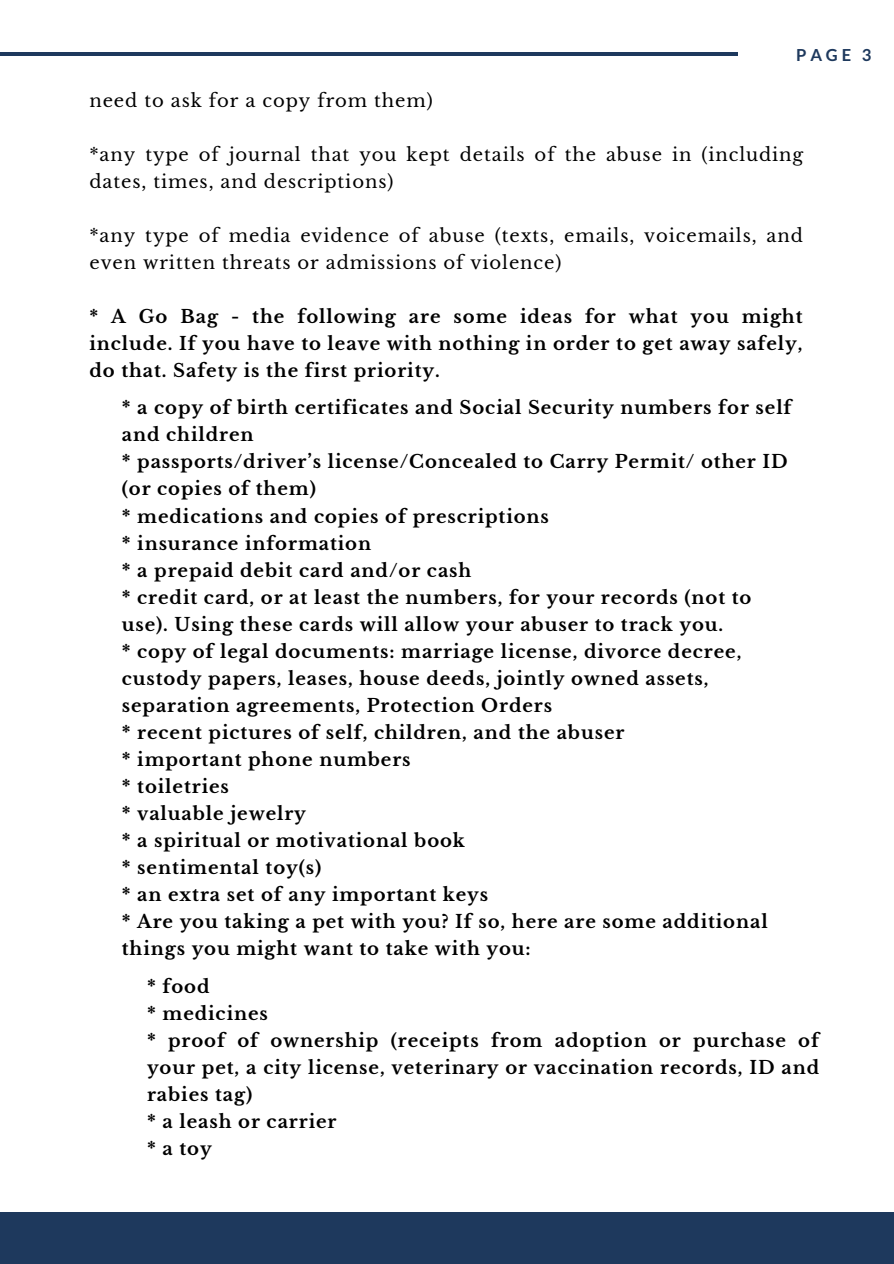
<style>
.page{position:relative;width:894px;height:1264px;background:#fff}
.page>*{position:absolute;margin:0;border:0;box-sizing:border-box;transform-origin:0 0}
.t1{font:700 18px/27px "Libre Baskerville";letter-spacing:.05em;color:#000}
.t2{font:18px/27px "Libre Baskerville";letter-spacing:.05em;color:#000}
.t3{font:700 16.5px "Lato";color:#1e395d}
</style>
<div class="page">
<hr style="left:0;top:52px;width:737px;height:3px;background:#1e395d">
<div style="left:0;top:1212px;width:893px;height:51px;background:#1e395d"></div>
<p class="t3" style="left:796px;top:45px;width:77px">PAGE 3</p>
<p class="t2" style="left:89px;top:87px;width:345px">need to ask for a copy from them)</p>
<p class="t2" style="left:89px;top:141px;width:715px">*any type of journal that you kept details of the abuse in (including dates, times, and descriptions)</p>
<p class="t2" style="left:89px;top:222px;width:714px">*any type of media evidence of abuse (texts, emails, voicemails, and even written threats or admissions of violence)</p>
<p class="t1" style="left:89px;top:303px;width:714px;text-align:justify">* A Go Bag - the following are some ideas for what you might include. If you have to leave with nothing in order to get away safely, do that. Safety is the first priority.</p>
<p class="t1" style="left:122px;top:394px;width:671px">* a copy of birth certificates and Social Security numbers for self and children</p>
<p class="t1" style="left:122px;top:448px;width:667px">* passports/driver’s license/Concealed to Carry Permit/ other ID (or copies of them)</p>
<p class="t1" style="left:122px;top:502px;width:428px">* medications and copies of prescriptions</p>
<p class="t1" style="left:122px;top:529px;width:251px">* insurance information</p>
<p class="t1" style="left:122px;top:556px;width:351px">* a prepaid debit card and/or cash</p>
<p class="t1" style="left:122px;top:584px;width:631px">* credit card, or at least the numbers, for your records (not to use). Using these cards will allow your abuser to track you.</p>
<p class="t1" style="left:122px;top:638px;width:621px">* copy of legal documents: marriage license, divorce decree, custody papers, leases, house deeds, jointly owned assets, separation agreements, Protection Orders</p>
<p class="t1" style="left:122px;top:719px;width:504px">* recent pictures of self, children, and the abuser</p>
<p class="t1" style="left:122px;top:746px;width:290px">* important phone numbers</p>
<p class="t1" style="left:122px;top:773px;width:109px">* toiletries</p>
<p class="t1" style="left:122px;top:800px;width:186px">* valuable jewelry</p>
<p class="t1" style="left:122px;top:827px;width:344px">* a spiritual or motivational book</p>
<p class="t1" style="left:122px;top:854px;width:201px">* sentimental toy(s)</p>
<p class="t1" style="left:122px;top:881px;width:368px">* an extra set of any important keys</p>
<p class="t1" style="left:122px;top:908px;width:647px">* Are you taking a pet with you? If so, here are some additional things you might want to take with you:</p>
<p class="t1" style="left:147px;top:973px;width:64px">* food</p>
<p class="t1" style="left:147px;top:1000px;width:122px">* medicines</p>
<p class="t1" style="left:147px;top:1027px;width:673px;text-align:justify">* proof of ownership (receipts from adoption or purchase of your pet, a city license, veterinary or vaccination records, ID and rabies tag)</p>
<p class="t1" style="left:147px;top:1108px;width:191px">* a leash or carrier</p>
<p class="t1" style="left:147px;top:1135px;width:66px">* a toy</p>
</div>
